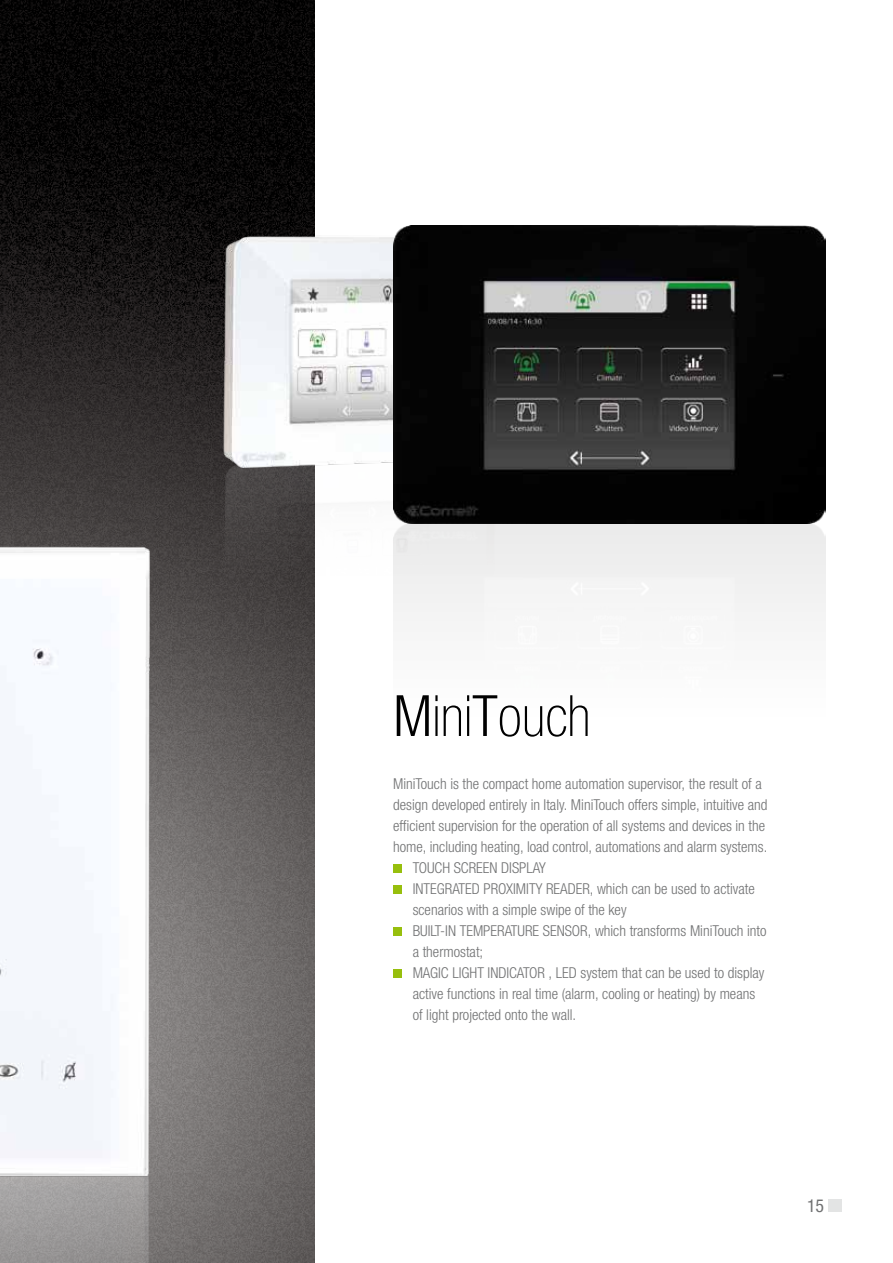
<style>
.page{position:relative;width:893px;height:1263px;background:#fff}
.page>*{position:absolute;margin:0;border:0;box-sizing:border-box;transform-origin:0 0}
.t1{font:100 condensed 57px "Helvetica Neue LTW1 G";color:#000}
.t2{font:condensed 17.85px "Helvetica Neue LTW1 G";color:#707172}
.t3{font:300 condensed 15px/21px "Helvetica Neue LTW1 G";color:#707172}
.s1{font-weight:300}
</style>
<div class="page">
<img style="left:0;top:0;width:315px;height:1263px">
<img style="left:212px;top:479px;width:103px;height:216px">
<img style="left:208px;top:228px;width:185px;height:251px">
<img style="left:393px;top:225px;width:432px;height:396px">
<div style="left:393px;top:864px;width:9px;height:9px;background:#97bf0d"></div>
<div style="left:393px;top:885px;width:9px;height:9px;background:#97bf0d"></div>
<div style="left:393px;top:927px;width:9px;height:9px;background:#97bf0d"></div>
<div style="left:393px;top:969px;width:9px;height:9px;background:#97bf0d"></div>
<img style="left:0;top:1195px;width:167px;height:68px">
<img style="left:0;top:527px;width:167px;height:668px">
<div style="left:829px;top:1199px;width:13px;height:13px;background:#e3e4e4"></div>
<h1 class="t1" style="left:393px;top:683px;width:199px"><span class="s1">M</span>ini<span class="s1">T</span>ouch</h1>
<p class="t3" style="left:393px;top:773px;width:370px">MiniTouch is the compact home automation supervisor, the result of a</p>
<p class="t3" style="left:393px;top:794px;width:376px">design developed entirely in Italy. MiniTouch offers simple, intuitive and</p>
<p class="t3" style="left:393px;top:815px;width:374px">efficient supervision for the operation of all systems and devices in the</p>
<p class="t3" style="left:393px;top:836px;width:376px">home, including heating, load control, automations and alarm systems.</p>
<p class="t3" style="left:402px;top:857px;width:61px">TOUCH SCREEN</p>
<p class="t3" style="left:501px;top:857px;width:7px">DISP</p>
<p class="t3" style="left:526px;top:857px;width:14px">LAY</p>
<p class="t3" style="left:402px;top:878px;width:8px">INTE</p>
<p class="t3" style="left:437px;top:878px;width:16px">GRATED</p>
<p class="t3" style="left:484px;top:878px;width:37px">PROXIMITY</p>
<p class="t3" style="left:546px;top:878px;width:9px">READER</p>
<p class="t3" style="left:413px;top:878px;width:344px;text-indent:177px">, which can be used to activate scenarios with a simple swipe of the key<br>BUILT-IN TEMPERAT</p>
<p class="t3" style="left:518px;top:920px;width:34px">URE SENSOR</p>
<p class="t3" style="left:588px;top:920px;width:180px">, which transforms MiniTouch into</p>
<p class="t3" style="left:413px;top:941px;width:72px">a thermostat;</p>
<p class="t3" style="left:402px;top:962px;width:11px">MA</p>
<p class="t3" style="left:430px;top:962px;width:65px">GIC LIGHT INDICATOR</p>
<p class="t3" style="left:413px;top:962px;width:353px;text-indent:136px">, LED system that can be used to display active functions in real time (alarm, cooling or heating) by means of light projected onto the wall.</p>
<p class="t2" style="left:807px;top:1195px;width:19px">15</p>
</div>
